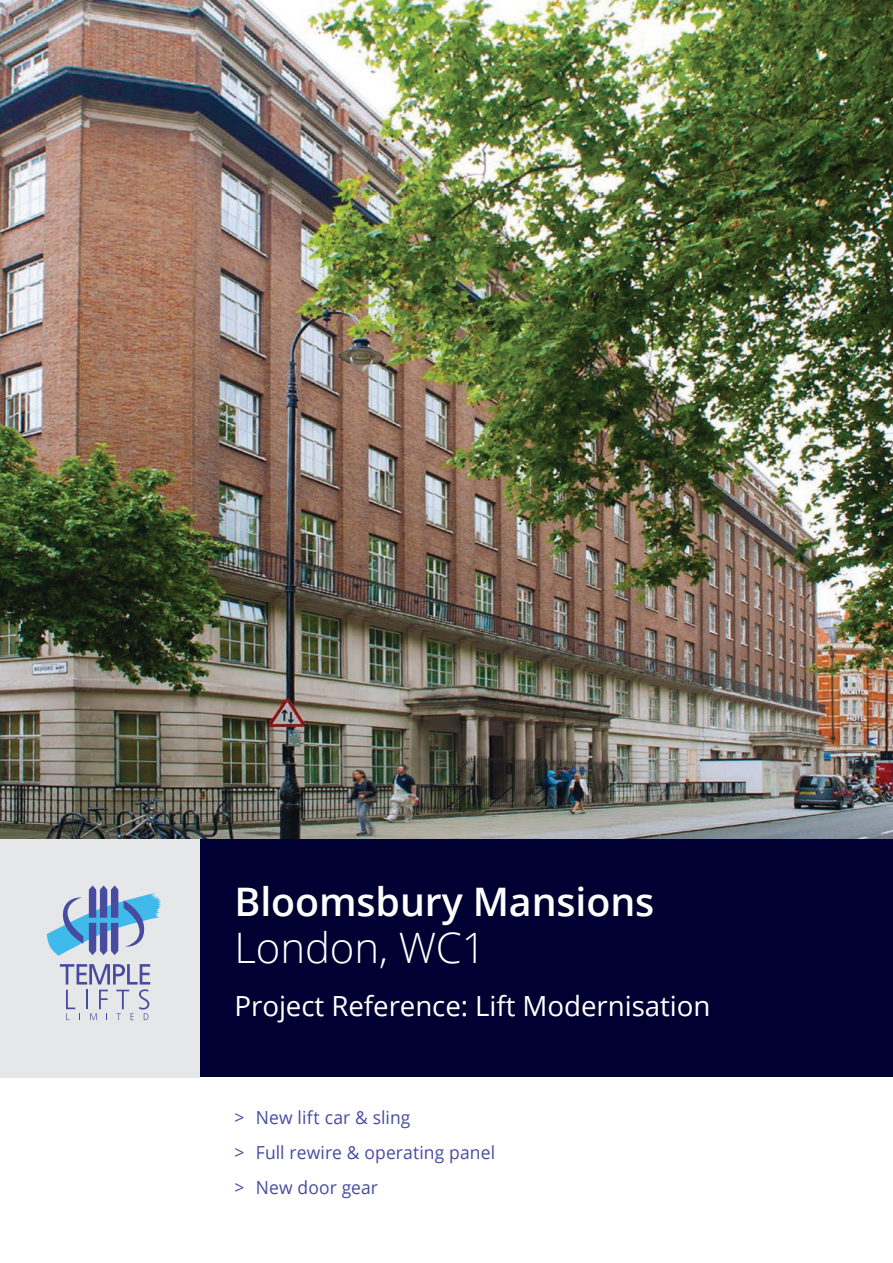
<style>
.page{position:relative;width:893px;height:1263px;background:#fff}
.page>*{position:absolute;margin:0;border:0;box-sizing:border-box;transform-origin:0 0}
.t1{font:300 42px "Open Sans";letter-spacing:-.005em;color:#fff}
.t2{font:600 39.3px "Open Sans";letter-spacing:-.005em;color:#fff}
.t3{font:27.75px "Open Sans";letter-spacing:-.005em;color:#fff}
.t4{font:18px/35.2px "Open Sans";letter-spacing:.005em;color:#484b9f}
</style>
<div class="page">
<img style="left:1px;top:0;width:892px;height:839px">
<div style="left:200px;top:839px;width:693px;height:237px;background:#000032"></div>
<div style="left:0;top:839px;width:200px;height:238px;background:#e6e7e9"></div>
<svg style="left:47px;top:885px;width:114px;height:71px"></svg>
<svg style="left:60px;top:964px;width:90px;height:56px"></svg>
<h2 class="t2" style="left:235px;top:874px;width:421px">Bloomsbury Mansions</h2>
<h1 class="t1" style="left:235px;top:919px;width:253px">London, WC1</h1>
<h3 class="t3" style="left:235px;top:986px;width:477px">Project Reference: Lift Modernisation</h3>
<p class="t4" style="left:235px;top:1099px;width:262px">&gt; New lift car &amp; sling<br>&gt; Full rewire &amp; operating panel &gt; New door gear</p>
</div>
